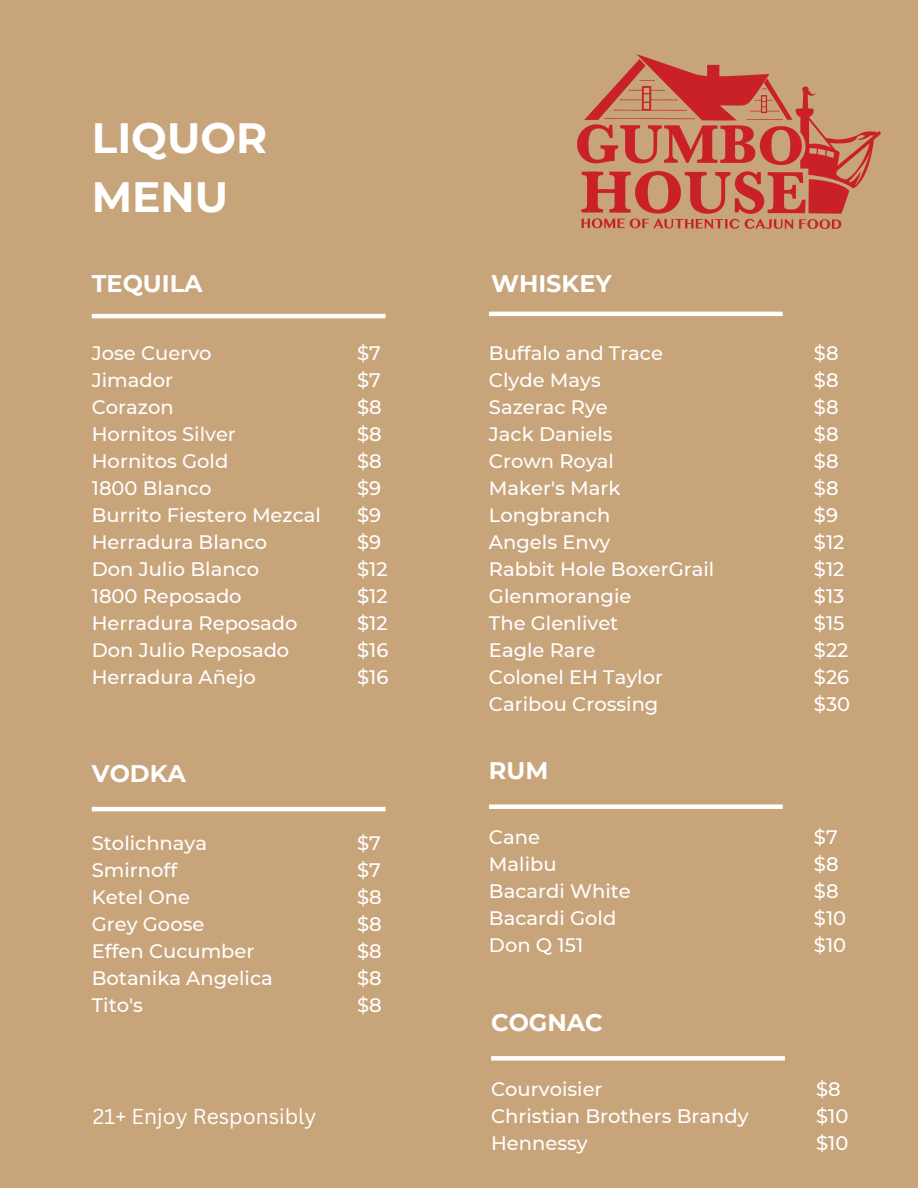
<style>
.page{position:relative;width:918px;height:1188px;background:#c8a47b}
.page>*{position:absolute;margin:0;border:0;box-sizing:border-box;transform-origin:0 0}
.t1{font:700 42.3px/58.5px "Montserrat";color:#fff}
.t2{font:700 24px "Montserrat";color:#fff}
.t3{font:21px "Canva Sans";color:#fff}
.t4{font:500 19.5px/27px "Montserrat";color:#fff}
</style>
<div class="page">
<img style="left:577px;top:54px;width:303px;height:175px">
<hr style="left:92px;top:314px;width:294px;height:4px;background:#fff">
<hr style="left:489px;top:312px;width:294px;height:4px;background:#fff">
<div style="left:489px;top:804px;width:294px;height:5px;background:#fff"></div>
<hr style="left:92px;top:807px;width:294px;height:4px;background:#fff">
<div style="left:491px;top:1056px;width:294px;height:5px;background:#fff"></div>
<p class="t1" style="left:92px;top:109px;width:177px">LIQUOR<br>MENU</p>
<h2 class="t2" style="left:92px;top:269px;width:112px">TEQUILA</h2>
<h2 class="t2" style="left:491px;top:269px;width:122px">WHISKEY</h2>
<h3 class="t4" style="left:92px;top:339px;width:231px">Jose Cuervo<br>Jimador<br>Corazon<br>Hornitos Silver<br>Hornitos Gold<br>1800 Blanco<br>Burrito Fiestero Mezcal<br>Herradura Blanco<br>Don Julio Blanco<br>1800 Reposado<br>Herradura Reposado<br>Don Julio Reposado<br>Herradura Añejo</h3>
<h3 class="t4" style="left:357px;top:339px;width:33px">$7 $7 $8 $8 $8 $9 $9 $9 $12 $12 $12 $16 $16</h3>
<h3 class="t4" style="left:814px;top:339px;width:38px">$8 $8 $8 $8 $8 $8 $9 $12 $12 $13 $15 $22 $26 $30</h3>
<h3 class="t4" style="left:489px;top:339px;width:227px">Buffalo and Trace<br>Clyde Mays<br>Sazerac Rye<br>Jack Daniels<br>Crown Royal<br>Maker's Mark<br>Longbranch<br>Angels Envy<br>Rabbit Hole BoxerGrail<br>Glenmorangie<br>The Glenlivet<br>Eagle Rare<br>Colonel EH Taylor<br>Caribou Crossing</h3>
<h3 class="t2" style="left:92px;top:759px;width:96px">VODKA</h3>
<h2 class="t2" style="left:489px;top:756px;width:61px">RUM</h2>
<h2 class="t4" style="left:92px;top:829px;width:183px">Stolichnaya<br>Smirnoff<br>Ketel One<br>Grey Goose<br>Effen Cucumber<br>Botanika Angelica<br>Tito's</h2>
<h3 class="t4" style="left:357px;top:829px;width:26px;text-align:justify">$7 $7 $8 $8 $8 $8 $8</h3>
<h3 class="t3" style="left:93px;top:1102px;width:225px">21+ Enjoy Responsibly</h3>
<h3 class="t4" style="left:489px;top:824px;width:143px">Cane<br>Malibu<br>Bacardi White<br>Bacardi Gold<br>Don Q 151</h3>
<p class="t4" style="left:814px;top:824px;width:34px">$7 $8 $8 $10 $10</p>
<h2 class="t2" style="left:491px;top:1008px;width:113px">COGNAC</h2>
<h3 class="t4" style="left:491px;top:1075px;width:259px">Courvoisier<br>Christian Brothers Brandy<br>Hennessy</h3>
<h3 class="t4" style="left:816px;top:1075px;width:34px">$8 $10 $10</h3>
</div>
